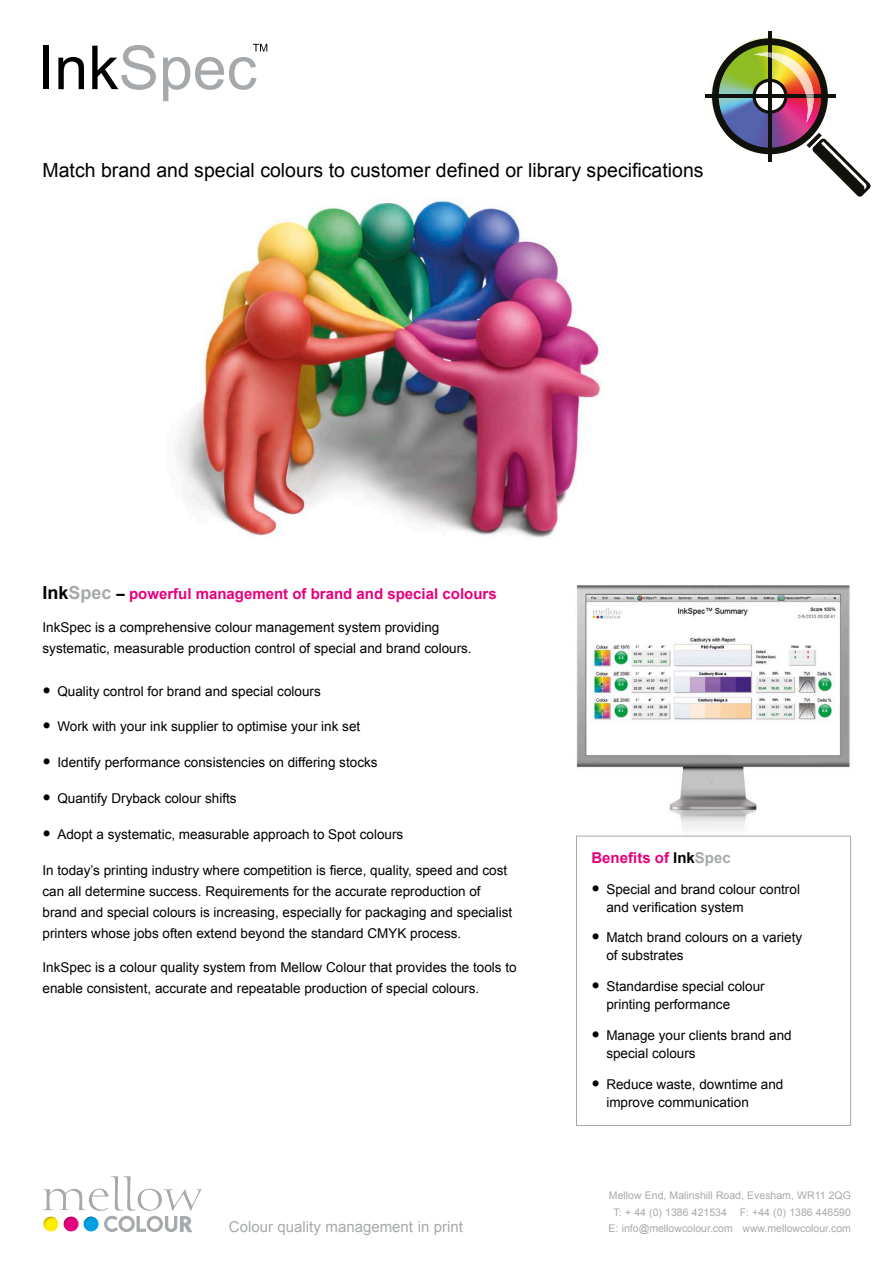
<style>
.page{position:relative;width:893px;height:1263px;background:#fff}
.page>*{position:absolute;margin:0;border:0;box-sizing:border-box;transform-origin:0 0}
.t1{font:19.5px "Arial";color:#000}
.t2{font:700 15px "Arial";color:#e5007d}
.t3{font:15px "Arial";color:#a6a9ab}
.t4{font:13.5px/18px "Arial";color:#000}
.t5{font:10.5px "Arial";color:#a6a9ab}
.s1{font-size:18px;color:#000}
.s2{font-size:18px;color:#a6a9ab}
.s3{color:#000}
.s4{font-size:24px}
.s5{color:#a6a9ab}
</style>
<div class="page">
<img style="left:576px;top:585px;width:274px;height:244px">
<hr style="left:768px;top:31px;width:4px;height:130px;background:#11110c">
<hr style="left:705px;top:94px;width:130px;height:4px;background:#11110c">
<svg style="left:712px;top:38px;width:159px;height:159px"></svg>
<img style="left:177px;top:192px;width:588px;height:346px">
<div style="left:43px;top:46px;width:6px;height:43px;background:#000"></div>
<svg style="left:58px;top:57px;width:26px;height:32px"></svg>
<svg style="left:92px;top:45px;width:64px;height:45px"></svg>
<svg style="left:163px;top:44px;width:104px;height:57px"></svg>
<div style="left:576px;top:836px;width:275px;height:290px;background:#fff;border:1px solid #a6a9ab"></div>
<svg style="left:43px;top:1176px;width:159px;height:57px"></svg>
<p class="t1" style="left:43px;top:159px;width:663px">Match brand and special colours to customer defined or library specifications</p>
<p class="t2" style="left:43px;top:585px;width:456px"><span class="s1">Ink</span><span class="s2">Spec</span> <span class="s3">–</span> powerful management of brand and special colours</p>
<p class="t4" style="left:43px;top:617px;width:431px;line-height:21px">InkSpec is a comprehensive colour management system providing systematic, measurable production control of special and brand colours.</p>
<p class="t4" style="left:43px;top:682px;width:280px"><span class="s4">•</span> Quality control for brand and special colours</p>
<p class="t4" style="left:43px;top:718px;width:319px"><span class="s4">•</span> Work with your ink supplier to optimise your ink set</p>
<p class="t4" style="left:43px;top:753px;width:337px"><span class="s4">•</span> Identify performance consistencies on differing stocks</p>
<p class="t4" style="left:43px;top:789px;width:196px"><span class="s4">•</span> Quantify Dryback colour shifts</p>
<p class="t4" style="left:43px;top:825px;width:362px"><span class="s4">•</span> Adopt a systematic, measurable approach to Spot colours</p>
<p class="t4" style="left:43px;top:860px;width:471px;line-height:21px">In today’s printing industry where competition is fierce, quality, speed and cost can all determine success. Requirements for the accurate reproduction of brand and special colours is increasing, especially for packaging and specialist printers whose jobs often extend beyond the standard CMYK process.</p>
<p class="t4" style="left:43px;top:956px;width:476px;line-height:21px">InkSpec is a colour quality system from Mellow Colour that provides the tools to enable consistent, accurate and repeatable production of special colours.</p>
<p class="t3" style="left:229px;top:1218px;width:236px">Colour quality management in print</p>
<p class="t2" style="left:591px;top:849px;width:141px">Benefits of <span class="s3">Ink</span><span class="s5">Spec</span></p>
<p class="t4" style="left:606px;top:880px;width:195px;text-indent:-15px"><span class="s4">•</span> Special and brand colour control and verification system</p>
<p class="t4" style="left:606px;top:929px;width:197px;text-indent:-15px"><span class="s4">•</span> Match brand colours on a variety of substrates</p>
<p class="t4" style="left:606px;top:977px;width:160px;text-indent:-15px"><span class="s4">•</span> Standardise special colour printing performance</p>
<p class="t4" style="left:606px;top:1026px;width:187px;text-indent:-15px"><span class="s4">•</span> Manage your clients brand and special colours</p>
<p class="t4" style="left:606px;top:1075px;width:179px;text-indent:-15px"><span class="s4">•</span> Reduce waste, downtime and improve communication</p>
<p class="t5" style="left:609px;top:1190px;width:243px">Mellow End, Malinshill Road, Evesham, WR11 2QG</p>
<p class="t5" style="left:614px;top:1206px;width:239px">T: + 44 (0) 1386 421534 F: +44 (0) 1386 446590</p>
<p class="t5" style="left:609px;top:1223px;width:244px">E: info@mellowcolour.com www.mellowcolour.com</p>
</div>
